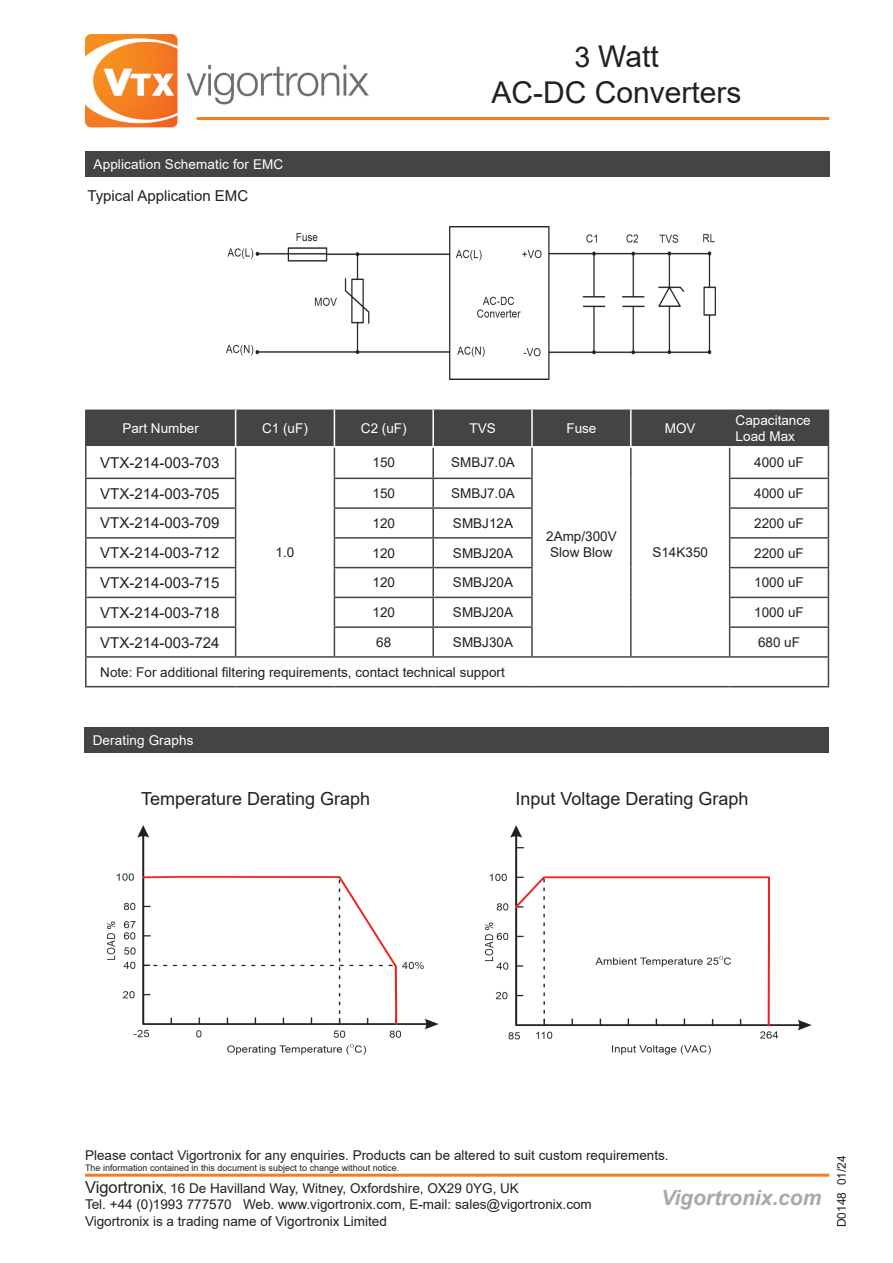
<style>
.page{position:relative;width:893px;height:1263px;background:#fff}
.page>*{position:absolute;margin:0;border:0;box-sizing:border-box;transform-origin:0 0}
.t1{font:30px "Arial";color:#231f20}
.t2{font:italic 700 21px "Arial";color:#a8a9ad}
.t3{font:18px "Arial";color:#231f20}
.t4{font:15px "Arial";color:#231f20}
.t5{font:13.5px/16.5px "Arial";color:#231f20}
.t6{font:13.5px/16.2px "Arial";letter-spacing:.005em;color:#fff}
.t7{font:12px "Arial";color:#231f20}
.t8{font:9px "Arial";color:#231f20}
.s1{font-size:28.5px}
.s2{font-size:16.5px}
.s3{font-size:12px}
</style>
<div class="page">
<img style="left:85px;top:34px;width:283px;height:93px">
<hr style="left:197px;top:117px;width:632px;height:3px;background:#f47d21">
<hr style="left:85px;top:1174px;width:744px;height:3px;background:#f47d21">
<img style="left:226px;top:227px;width:490px;height:153px">
<img style="left:108px;top:825px;width:330px;height:229px">
<img style="left:485px;top:825px;width:327px;height:229px">
<div style="left:85px;top:151px;width:744px;height:26px;background:#434545"></div>
<div style="left:84px;top:727px;width:744px;height:26px;background:#434545"></div>
<div style="left:87px;top:409px;width:741px;height:37px;background:#434545"></div>
<hr style="left:85px;top:447px;width:2px;height:31px;background:#434545">
<hr style="left:235px;top:448px;width:1px;height:30px;background:#434545">
<hr style="left:334px;top:448px;width:1px;height:30px;background:#434545">
<hr style="left:432px;top:448px;width:2px;height:30px;background:#434545">
<hr style="left:531px;top:448px;width:2px;height:30px;background:#434545">
<hr style="left:630px;top:448px;width:2px;height:30px;background:#434545">
<hr style="left:729px;top:448px;width:1px;height:30px;background:#434545">
<hr style="left:828px;top:447px;width:1px;height:31px;background:#434545">
<hr style="left:531px;top:479px;width:2px;height:28px;background:#434545">
<hr style="left:630px;top:478px;width:2px;height:30px;background:#434545">
<hr style="left:729px;top:478px;width:100px;height:1px;background:#434545">
<hr style="left:531px;top:509px;width:2px;height:28px;background:#434545">
<hr style="left:630px;top:508px;width:2px;height:30px;background:#434545">
<hr style="left:729px;top:507px;width:100px;height:2px;background:#434545">
<hr style="left:531px;top:539px;width:2px;height:28px;background:#434545">
<hr style="left:630px;top:538px;width:2px;height:30px;background:#434545">
<hr style="left:729px;top:537px;width:100px;height:2px;background:#434545">
<hr style="left:531px;top:568px;width:2px;height:29px;background:#434545">
<hr style="left:630px;top:568px;width:2px;height:29px;background:#434545">
<hr style="left:729px;top:567px;width:100px;height:1px;background:#434545">
<hr style="left:531px;top:598px;width:2px;height:28px;background:#434545">
<hr style="left:630px;top:597px;width:2px;height:30px;background:#434545">
<hr style="left:729px;top:597px;width:100px;height:1px;background:#434545">
<hr style="left:531px;top:628px;width:2px;height:28px;background:#434545">
<hr style="left:630px;top:627px;width:2px;height:29px;background:#434545">
<hr style="left:729px;top:626px;width:100px;height:2px;background:#434545">
<svg style="left:729px;top:479px;width:1px;height:177px"></svg>
<svg style="left:828px;top:479px;width:1px;height:207px"></svg>
<hr style="left:85px;top:478px;width:151px;height:1px;background:#434545">
<hr style="left:85px;top:479px;width:2px;height:28px;background:#434545">
<hr style="left:334px;top:478px;width:99px;height:1px;background:#434545">
<hr style="left:433px;top:478px;width:100px;height:1px;background:#434545">
<hr style="left:432px;top:479px;width:2px;height:28px;background:#434545">
<hr style="left:85px;top:507px;width:151px;height:2px;background:#434545">
<hr style="left:85px;top:509px;width:2px;height:28px;background:#434545">
<hr style="left:334px;top:507px;width:99px;height:2px;background:#434545">
<hr style="left:433px;top:507px;width:100px;height:2px;background:#434545">
<hr style="left:432px;top:509px;width:2px;height:28px;background:#434545">
<hr style="left:85px;top:537px;width:151px;height:2px;background:#434545">
<hr style="left:85px;top:539px;width:2px;height:28px;background:#434545">
<hr style="left:334px;top:537px;width:99px;height:2px;background:#434545">
<hr style="left:433px;top:537px;width:100px;height:2px;background:#434545">
<hr style="left:432px;top:539px;width:2px;height:28px;background:#434545">
<hr style="left:85px;top:567px;width:151px;height:1px;background:#434545">
<hr style="left:85px;top:568px;width:2px;height:29px;background:#434545">
<hr style="left:334px;top:567px;width:99px;height:1px;background:#434545">
<hr style="left:433px;top:567px;width:100px;height:1px;background:#434545">
<hr style="left:432px;top:568px;width:2px;height:29px;background:#434545">
<hr style="left:85px;top:597px;width:151px;height:1px;background:#434545">
<hr style="left:85px;top:598px;width:2px;height:28px;background:#434545">
<hr style="left:334px;top:597px;width:99px;height:1px;background:#434545">
<hr style="left:433px;top:597px;width:100px;height:1px;background:#434545">
<hr style="left:432px;top:598px;width:2px;height:28px;background:#434545">
<hr style="left:85px;top:626px;width:151px;height:2px;background:#434545">
<hr style="left:85px;top:628px;width:2px;height:28px;background:#434545">
<svg style="left:235px;top:479px;width:1px;height:177px"></svg>
<hr style="left:334px;top:626px;width:99px;height:2px;background:#434545">
<svg style="left:334px;top:479px;width:1px;height:177px"></svg>
<hr style="left:433px;top:626px;width:100px;height:2px;background:#434545">
<hr style="left:432px;top:628px;width:2px;height:28px;background:#434545">
<hr style="left:85px;top:658px;width:2px;height:28px;background:#434545">
<hr style="left:85px;top:656px;width:151px;height:2px;background:#434545">
<hr style="left:236px;top:656px;width:98px;height:2px;background:#434545">
<hr style="left:334px;top:656px;width:99px;height:2px;background:#434545">
<hr style="left:433px;top:656px;width:99px;height:2px;background:#434545">
<hr style="left:532px;top:656px;width:99px;height:2px;background:#434545">
<hr style="left:631px;top:656px;width:99px;height:2px;background:#434545">
<hr style="left:730px;top:656px;width:99px;height:2px;background:#434545">
<hr style="left:85px;top:686px;width:151px;height:1px;background:#434545">
<hr style="left:236px;top:686px;width:98px;height:1px;background:#434545">
<hr style="left:334px;top:686px;width:99px;height:1px;background:#434545">
<hr style="left:433px;top:686px;width:99px;height:1px;background:#434545">
<hr style="left:532px;top:686px;width:99px;height:1px;background:#434545">
<hr style="left:631px;top:686px;width:99px;height:1px;background:#434545">
<hr style="left:730px;top:686px;width:99px;height:1px;background:#434545">
<hr style="left:729px;top:409px;width:1px;height:37px;background:#434545">
<hr style="left:828px;top:409px;width:1px;height:38px;background:#434545">
<hr style="left:85px;top:409px;width:2px;height:38px;background:#434545">
<hr style="left:235px;top:409px;width:1px;height:37px;background:#fff">
<hr style="left:334px;top:409px;width:1px;height:37px;background:#fff">
<hr style="left:432px;top:409px;width:2px;height:37px;background:#fff">
<hr style="left:531px;top:409px;width:2px;height:37px;background:#fff">
<hr style="left:630px;top:409px;width:2px;height:37px;background:#fff">
<p class="t6" style="left:94px;top:156px;width:191px">Application Schematic for EMC</p>
<p class="t4" style="left:87px;top:185px;width:162px">Typical Application EMC</p>
<p class="t1" style="left:574px;top:36px;width:86px"><span class="s1">3</span> Watt</p>
<p class="t1" style="left:492px;top:72px;width:252px">AC-DC Converters</p>
<p class="t6" style="left:122px;top:420px;width:78px">Part Number</p>
<p class="t6" style="left:262px;top:420px;width:47px">C1 (uF)</p>
<p class="t6" style="left:361px;top:420px;width:47px">C2 (uF)</p>
<p class="t6" style="left:469px;top:420px;width:28px">TVS</p>
<p class="t6" style="left:566px;top:420px;width:32px">Fuse</p>
<p class="t6" style="left:665px;top:420px;width:32px">MOV</p>
<p class="t6" style="left:736px;top:412px;width:77px">Capacitance<br>Load Max</p>
<p class="t4" style="left:100px;top:452px;width:121px">VTX-214-003-703</p>
<p class="t5" style="left:373px;top:454px;width:24px">150</p>
<p class="t5" style="left:451px;top:454px;width:65px">SMBJ7.0A</p>
<p class="t5" style="left:754px;top:454px;width:51px">4000 uF</p>
<p class="t4" style="left:100px;top:483px;width:121px">VTX-214-003-705</p>
<p class="t5" style="left:373px;top:485px;width:24px">150</p>
<p class="t5" style="left:451px;top:485px;width:65px">SMBJ7.0A</p>
<p class="t5" style="left:754px;top:485px;width:51px">4000 uF</p>
<p class="t4" style="left:100px;top:513px;width:121px">VTX-214-003-709</p>
<p class="t5" style="left:373px;top:515px;width:24px">120</p>
<p class="t5" style="left:453px;top:515px;width:62px">SMBJ12A</p>
<p class="t5" style="left:754px;top:515px;width:51px">2200 uF</p>
<p class="t4" style="left:100px;top:543px;width:121px">VTX-214-003-712</p>
<p class="t5" style="left:373px;top:545px;width:24px">120</p>
<p class="t5" style="left:453px;top:545px;width:62px">SMBJ20A</p>
<p class="t5" style="left:754px;top:545px;width:51px">2200 uF</p>
<p class="t4" style="left:100px;top:572px;width:121px">VTX-214-003-715</p>
<p class="t5" style="left:373px;top:574px;width:24px">120</p>
<p class="t5" style="left:453px;top:574px;width:62px">SMBJ20A</p>
<p class="t5" style="left:754px;top:574px;width:51px">1000 uF</p>
<p class="t4" style="left:100px;top:602px;width:121px">VTX-214-003-718</p>
<p class="t5" style="left:373px;top:604px;width:24px">120</p>
<p class="t5" style="left:453px;top:604px;width:62px">SMBJ20A</p>
<p class="t5" style="left:754px;top:604px;width:51px">1000 uF</p>
<p class="t4" style="left:100px;top:632px;width:121px">VTX-214-003-724</p>
<p class="t5" style="left:376px;top:634px;width:17px">68</p>
<p class="t5" style="left:453px;top:634px;width:62px">SMBJ30A</p>
<p class="t5" style="left:758px;top:634px;width:44px">680 uF</p>
<p class="t5" style="left:100px;top:664px;width:406px">Note: For additional filtering requirements, contact technical support</p>
<p class="t5" style="left:546px;top:527px;width:72px">2Amp/300V</p>
<p class="t5" style="left:550px;top:544px;width:64px">Slow Blow</p>
<p class="t5" style="left:652px;top:544px;width:57px">S14K350</p>
<p class="t5" style="left:276px;top:544px;width:20px">1.0</p>
<p class="t6" style="left:93px;top:732px;width:102px">Derating Graphs</p>
<p class="t3" style="left:141px;top:787px;width:231px">Temperature Derating Graph</p>
<p class="t3" style="left:515px;top:787px;width:235px">Input Voltage Derating Graph</p>
<p class="t5" style="left:85px;top:1147px;width:585px">Please contact Vigortronix for any enquiries. Products can be altered to suit custom requirements.</p>
<p class="t8" style="left:85px;top:1161px;width:316px">The information contained in this document is subject to change without notice.</p>
<p class="t5" style="left:85px;top:1180px;width:508px"><span class="s2">Vigortronix</span><span class="s3">,</span> 16 De Havilland Way, Witney, Oxfordshire, OX29 0YG, UK<br>Tel. +44 (0)1993 777570 Web. www.vigortronix.com, E-mail: sales@vigortronix.com<br>Vigortronix is a trading name of Vigortronix Limited</p>
<h2 class="t2" style="left:661px;top:1183px;width:162px">Vigortronix.com</h2>
<p class="t7" style="left:833px;top:1227px;width:74px;rotate:-90deg">D0148 01/24</p>
</div>
